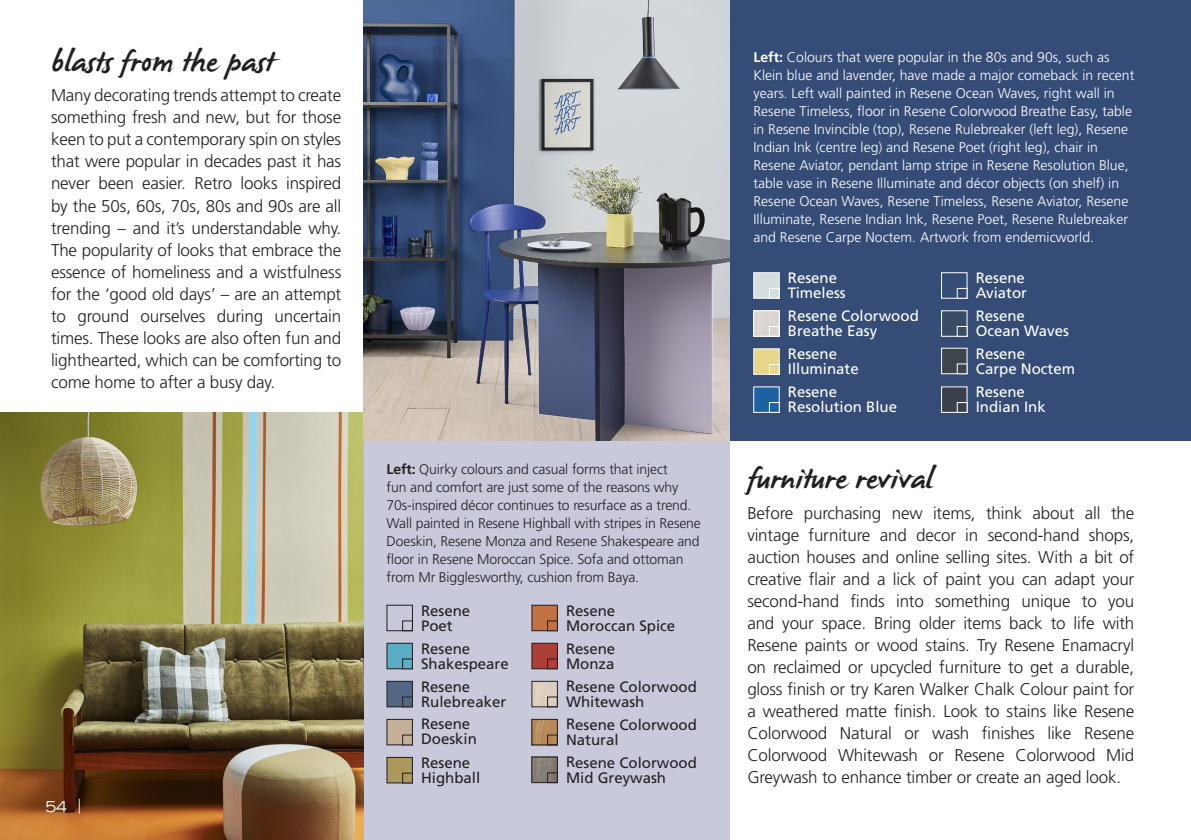
<style>
.page{position:relative;width:1191px;height:840px;background:#fff}
.page>*{position:absolute;margin:0;border:0;box-sizing:border-box;transform-origin:0 0}
.sidebar_head{font:30px "James Paul";letter-spacing:-.01em;color:#231f20}
.Body_indent{font:300 17px/22px "Frutiger LT Std";letter-spacing:-.01em;color:#231f20;text-align:justify}
.Swatch_Text__left{font:15px/15px "Frutiger LT Std";color:#231f20}
.Swatch_Text__left-2{font:15px/15px "Frutiger LT Std";color:#fff}
.t1{font:expanded 15px "Trade Gothic LH";color:#fff}
.t2{font:300 14px/18px "Frutiger LT Std";color:#fff}
.t3{font:300 14px/18px "Frutiger LT Std";letter-spacing:-.01em;color:#231f20}
.s1{font-weight:700}
</style>
<div class="page">
<div style="left:364px;top:440px;width:365px;height:399px;background:#c8c9db"></div>
<div style="left:729px;top:0;width:462px;height:440px;background:#354c76"></div>
<img style="left:0;top:412px;width:364px;height:427px">
<img style="left:364px;top:0;width:365px;height:440px">
<div style="left:532px;top:605px;width:25px;height:25px;background:#c07243"></div>
<div style="left:531px;top:604px;width:26px;height:26px;border:1px solid #231f20"></div>
<div style="left:547px;top:620px;width:10px;height:10px;border:1px solid #231f20"></div>
<div style="left:387px;top:604px;width:26px;height:26px;border:1px solid #231f20"></div>
<div style="left:402px;top:620px;width:11px;height:10px;border:1px solid #231f20"></div>
<div style="left:532px;top:643px;width:25px;height:25px;background:#ad4036"></div>
<div style="left:531px;top:642px;width:26px;height:26px;border:1px solid #231f20"></div>
<div style="left:547px;top:658px;width:10px;height:10px;border:1px solid #231f20"></div>
<div style="left:387px;top:757px;width:25px;height:25px;background:#aa985c"></div>
<div style="left:387px;top:756px;width:26px;height:26px;border:1px solid #231f20"></div>
<div style="left:402px;top:772px;width:11px;height:10px;border:1px solid #231f20"></div>
<div style="left:387px;top:643px;width:25px;height:25px;background:#5bacc5"></div>
<div style="left:387px;top:642px;width:26px;height:26px;border:1px solid #231f20"></div>
<div style="left:402px;top:658px;width:11px;height:10px;border:1px solid #231f20"></div>
<div style="left:387px;top:719px;width:25px;height:25px;background:#c6af98"></div>
<div style="left:387px;top:718px;width:26px;height:26px;border:1px solid #231f20"></div>
<div style="left:402px;top:734px;width:11px;height:10px;border:1px solid #231f20"></div>
<div style="left:753px;top:386px;width:26px;height:26px;background:#1c61a2;border:1px solid #fff"></div>
<div style="left:769px;top:402px;width:10px;height:10px;background:#1c61a2;border:1px solid #fff"></div>
<div style="left:941px;top:386px;width:26px;height:26px;background:#3a414c;border:1px solid #fff"></div>
<div style="left:957px;top:402px;width:10px;height:10px;background:#3a414c;border:1px solid #fff"></div>
<div style="left:387px;top:681px;width:25px;height:25px;background:#516784"></div>
<div style="left:387px;top:680px;width:26px;height:26px;border:1px solid #231f20"></div>
<div style="left:402px;top:696px;width:11px;height:10px;border:1px solid #231f20"></div>
<div style="left:941px;top:310px;width:26px;height:26px;background:#374d63;border:1px solid #fff"></div>
<div style="left:957px;top:326px;width:10px;height:10px;background:#374d63;border:1px solid #fff"></div>
<div style="left:753px;top:272px;width:26px;height:26px;background:#d3dedd;border:1px solid #fff"></div>
<div style="left:769px;top:288px;width:10px;height:10px;background:#d3dedd;border:1px solid #fff"></div>
<img style="left:755px;top:312px;width:22px;height:22px">
<div style="left:753px;top:310px;width:26px;height:26px;border:1px solid #fff"></div>
<div style="left:769px;top:326px;width:10px;height:10px;border:1px solid #fff"></div>
<div style="left:941px;top:272px;width:26px;height:26px;background:#354c76;border:1px solid #fff"></div>
<div style="left:957px;top:288px;width:10px;height:10px;background:#354c76;border:1px solid #fff"></div>
<div style="left:753px;top:348px;width:26px;height:26px;background:#e7d589;border:1px solid #fff"></div>
<div style="left:769px;top:364px;width:10px;height:10px;background:#e7d589;border:1px solid #fff"></div>
<div style="left:941px;top:348px;width:26px;height:26px;background:#3f464b;border:1px solid #fff"></div>
<div style="left:957px;top:363px;width:10px;height:11px;background:#3f464b;border:1px solid #fff"></div>
<img style="left:533px;top:682px;width:22px;height:22px">
<img style="left:533px;top:758px;width:22px;height:22px">
<div style="left:531px;top:756px;width:26px;height:26px;border:1px solid #231f20"></div>
<div style="left:547px;top:772px;width:10px;height:10px;border:1px solid #231f20"></div>
<img style="left:533px;top:720px;width:22px;height:22px">
<div style="left:531px;top:718px;width:26px;height:26px;border:1px solid #231f20"></div>
<div style="left:547px;top:734px;width:10px;height:10px;border:1px solid #231f20"></div>
<p class="sidebar_head" style="left:51px;top:46px;width:223px">blasts from the past</p>
<p class="Body_indent" style="left:51px;top:85px;width:292px">Many decorating trends attempt to create something fresh and new, but for those keen to put a contemporary spin on styles that were popular in decades past it has never been easier. Retro looks inspired by the 50s, 60s, 70s, 80s and 90s are all trending – and it’s understandable why.<br>The popularity of looks that embrace the essence of homeliness and a wistfulness for the ‘good old days’ – are an attempt to ground ourselves during uncertain times. These looks are also often fun and lighthearted, which can be comforting to come home to after a busy day.</p>
<p class="t1" style="left:45px;top:796px;width:37px">54 |</p>
<p class="t3" style="left:387px;top:459px;width:316px"><span class="s1">Left:</span> Quirky colours and casual forms that inject<br>fun and comfort are just some of the reasons why 70s-inspired décor continues to resurface as a trend.<br>Wall painted in Resene Highball with stripes in Resene Doeskin, Resene Monza and Resene Shakespeare and floor in Resene Moroccan Spice. Sofa and ottoman from Mr Bigglesworthy, cushion from Baya.</p>
<p class="Swatch_Text__left" style="left:421px;top:602px;width:51px">Resene<br>Poet</p>
<p class="Swatch_Text__left" style="left:566px;top:602px;width:111px">Resene<br>Moroccan Spice</p>
<p class="Swatch_Text__left" style="left:421px;top:640px;width:89px">Resene<br>Shakespeare</p>
<p class="Swatch_Text__left" style="left:566px;top:640px;width:51px">Resene<br>Monza</p>
<p class="Swatch_Text__left" style="left:421px;top:678px;width:87px">Resene<br>Rulebreaker</p>
<p class="Swatch_Text__left" style="left:566px;top:678px;width:132px">Resene Colorwood<br>Whitewash</p>
<p class="Swatch_Text__left" style="left:421px;top:716px;width:57px">Resene<br>Doeskin</p>
<p class="Swatch_Text__left" style="left:566px;top:716px;width:132px">Resene Colorwood<br>Natural</p>
<p class="Swatch_Text__left" style="left:421px;top:754px;width:61px">Resene<br>Highball</p>
<p class="Swatch_Text__left" style="left:566px;top:754px;width:132px">Resene Colorwood<br>Mid Greywash</p>
<p class="t2" style="left:753px;top:48px;width:382px"><span class="s1">Left:</span> Colours that were popular in the 80s and 90s, such as Klein blue and lavender, have made a major comeback in recent years. Left wall painted in Resene Ocean Waves, right wall in Resene Timeless, floor in Resene Colorwood Breathe Easy, table in Resene Invincible (top), Resene Rulebreaker (left leg), Resene Indian Ink (centre leg) and Resene Poet (right leg), chair in Resene Aviator, pendant lamp stripe in Resene Resolution Blue, table vase in Resene Illuminate and décor objects (on shelf) in Resene Ocean Waves, Resene Timeless, Resene Aviator, Resene Illuminate, Resene Indian Ink, Resene Poet, Resene Rulebreaker and Resene Carpe Noctem. Artwork from endemicworld.</p>
<p class="Swatch_Text__left-2" style="left:788px;top:270px;width:59px">Resene<br>Timeless</p>
<p class="Swatch_Text__left-2" style="left:788px;top:308px;width:132px">Resene Colorwood<br>Breathe Easy</p>
<p class="Swatch_Text__left-2" style="left:975px;top:270px;width:53px">Resene<br>Aviator</p>
<p class="Swatch_Text__left-2" style="left:975px;top:308px;width:95px">Resene<br>Ocean Waves</p>
<p class="Swatch_Text__left-2" style="left:788px;top:346px;width:72px">Resene<br>Illuminate</p>
<p class="Swatch_Text__left-2" style="left:975px;top:346px;width:101px">Resene<br>Carpe Noctem</p>
<p class="Swatch_Text__left-2" style="left:788px;top:384px;width:111px">Resene<br>Resolution Blue</p>
<p class="Swatch_Text__left-2" style="left:975px;top:384px;width:72px">Resene<br>Indian Ink</p>
<p class="sidebar_head" style="left:747px;top:463px;width:186px">furniture revival</p>
<p class="Body_indent" style="left:747px;top:502px;width:388px">Before purchasing new items, think about all the vintage furniture and decor in second-hand shops, auction houses and online selling sites. With a bit of creative flair and a lick of paint you can adapt your second-hand finds into something unique to you and your space. Bring older items back to life with Resene paints or wood stains. Try Resene Enamacryl on reclaimed or upcycled furniture to get a durable, gloss finish or try Karen Walker Chalk Colour paint for a weathered matte finish. Look to stains like Resene Colorwood Natural or wash finishes like Resene Colorwood Whitewash or Resene Colorwood Mid Greywash to enhance timber or create an aged look.</p>
</div>
